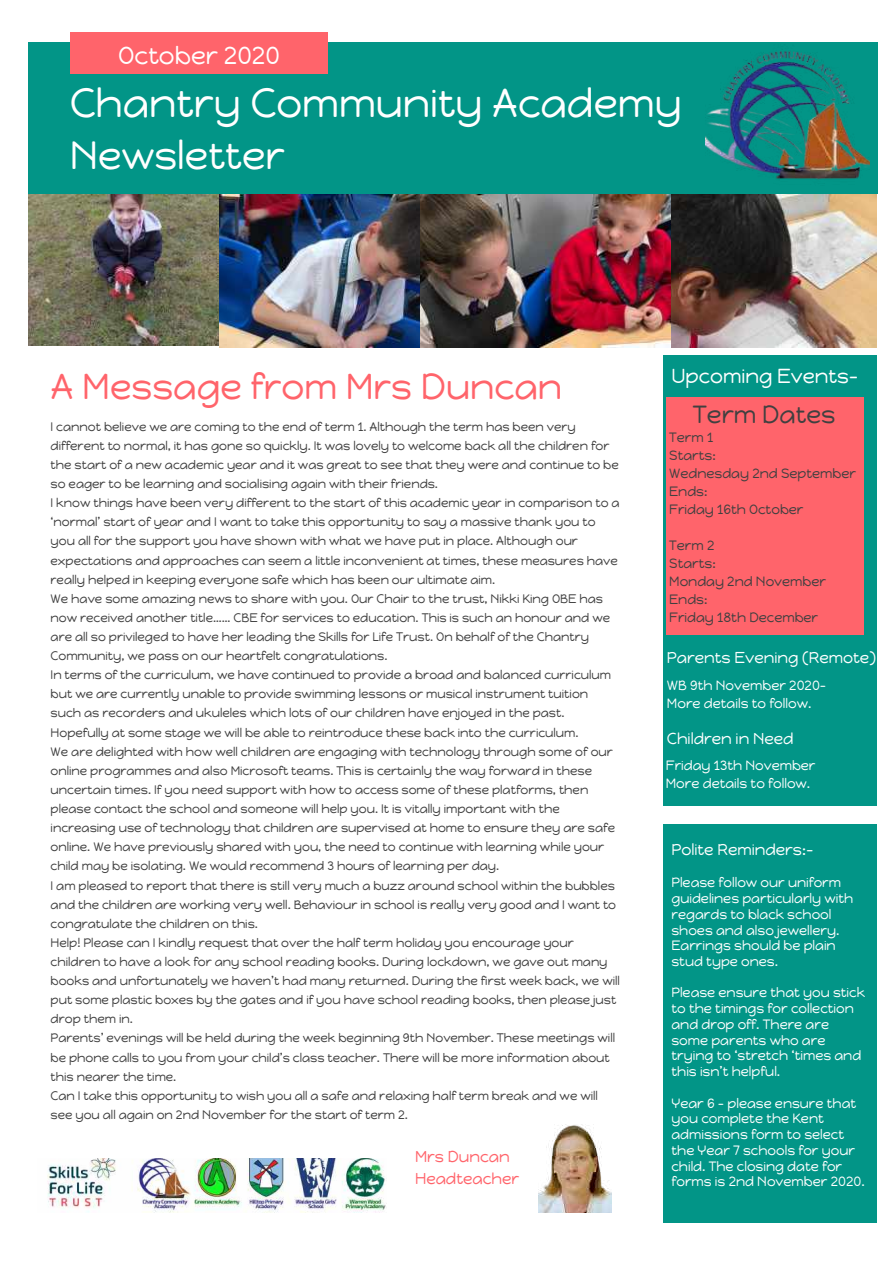
<style>
.page{position:relative;width:893px;height:1262px;background:#fff}
.page>*{position:absolute;margin:0;border:0;box-sizing:border-box;transform-origin:0 0}
.t1{font:40.5px "Happy Monkey";color:#fff}
.t2{font:39.3px "Happy Monkey";color:#fff}
.t3{font:36px "Happy Monkey";color:#ff646b}
.t4{font:24.75px "Happy Monkey";color:#fff}
.t5{font:24.75px "Happy Monkey";color:#404040}
.t6{font:20.25px "Happy Monkey";color:#fff}
.t7{font:15.75px "Happy Monkey";color:#fff}
.t8{font:15.75px/22.5px "Happy Monkey";color:#ff646b}
.t9{font:13.5px/15.8px "Happy Monkey";color:#fff}
.t10{font:13.5px/18px "Happy Monkey";color:#404040}
.t11{font:12.3px/19px "Happy Monkey";color:#404040}
</style>
<div class="page">
<div style="left:28px;top:42px;width:849px;height:151px;background:#029587"></div>
<div style="left:663px;top:355px;width:214px;height:451px;background:#029587"></div>
<div style="left:70px;top:33px;width:257px;height:41px;background:#ff646b"></div>
<div style="left:665px;top:397px;width:198px;height:237px;background:#ff646b"></div>
<img style="left:47px;top:1158px;width:340px;height:54px">
<img style="left:538px;top:1124px;width:73px;height:88px">
<img style="left:28px;top:194px;width:191px;height:151px">
<img style="left:219px;top:194px;width:452px;height:153px">
<img style="left:671px;top:194px;width:205px;height:153px">
<div style="left:663px;top:824px;width:214px;height:398px;background:#029587"></div>
<img style="left:705px;top:51px;width:164px;height:146px">
<h3 class="t4" style="left:118px;top:41px;width:163px">October 2020</h3>
<h1 class="t1" style="left:70px;top:78px;width:613px">Chantry Community Academy</h1>
<h2 class="t2" style="left:70px;top:131px;width:216px">Newsletter</h2>
<h3 class="t3" style="left:51px;top:365px;width:513px">A Message from Mrs Duncan</h3>
<p class="t11" style="left:51px;top:417px;width:570px">I cannot believe we are coming to the end of term 1. Although the term has been very different to normal, it has gone so quickly. It was lovely to welcome back all the children for the start of a new academic year and it was great to see that they were and continue to be so eager to be learning and socialising again with their friends.<br>I know things have been very different to the start of this academic year in comparison to a ‘normal’ start of year and I want to take this opportunity to say a massive thank you to you all for the support you have shown with what we have put in place. Although our expectations and approaches can seem a little inconvenient at times, these measures have really helped in keeping everyone safe which has been our ultimate aim.<br>We have some amazing news to share with you. Our Chair to the trust, Nikki King OBE has now received another title…… CBE for services to education. This is such an honour and we are all so privileged to have her leading the Skills for Life Trust. On behalf of the Chantry Community, we pass on our heartfelt congratulations.<br>In terms of the curriculum, we have continued to provide a broad and balanced curriculum but we are currently unable to provide swimming lessons or musical instrument tuition such as recorders and ukuleles which lots of our children have enjoyed in the past.<br>Hopefully at some stage we will be able to reintroduce these back into the curriculum.<br>We are delighted with how well children are engaging with technology through some of our online programmes and also Microsoft teams. This is certainly the way forward in these uncertain times. If you need support with how to access some of these platforms, then please contact the school and someone will help you. It is vitally important with the increasing use of technology that children are supervised at home to ensure they are safe online. We have previously shared with you, the need to continue with learning while your child may be isolating. We would recommend 3 hours of learning per day.<br>I am pleased to report that there is still very much a buzz around school within the bubbles and the children are working very well. Behaviour in school is really very good and I want to congratulate the children on this.<br>Help! Please can I kindly request that over the half term holiday you encourage your children to have a look for any school reading books. During lockdown, we gave out many books and unfortunately we haven’t had many returned. During the first week back, we will put some plastic boxes by the gates and if you have school reading books, then please just drop them in.<br>Parents’ evenings will be held during the week beginning 9th November. These meetings will be phone calls to you from your child’s class teacher. There will be more information about this nearer the time.<br>Can I take this opportunity to wish you all a safe and relaxing half term break and we will see you all again on 2nd November for the start of term 2.</p>
<p class="t8" style="left:415px;top:1144px;width:106px">Mrs Duncan<br>Headteacher</p>
<h3 class="t6" style="left:671px;top:364px;width:188px">Upcoming Events-</h3>
<h3 class="t5" style="left:692px;top:399px;width:144px">Term Dates</h3>
<p class="t10" style="left:669px;top:428px;width:188px">Term 1<br>Starts:<br>Wednesday 2nd September<br>Ends:<br>Friday 16th October</p>
<p class="t10" style="left:669px;top:536px;width:158px">Term 2<br>Starts:<br>Monday 2nd November<br>Ends:<br>Friday 18th December</p>
<p class="t7" style="left:667px;top:648px;width:210px">Parents Evening (Remote)</p>
<p class="t9" style="left:667px;top:676px;width:161px;line-height:18px">WB 9th November 2020-<br>More details to follow.</p>
<p class="t7" style="left:667px;top:729px;width:128px">Children in Need</p>
<p class="t9" style="left:665px;top:756px;width:151px;line-height:18px">Friday 13th November<br>More details to follow.</p>
<p class="t7" style="left:671px;top:839px;width:143px">Polite Reminders:-</p>
<p class="t9" style="left:671px;top:874px;width:183px">Please follow our uniform guidelines particularly with regards to black school shoes and also jewellery.<br>Earrings should be plain stud type ones.</p>
<p class="t9" style="left:671px;top:984px;width:195px">Please ensure that you stick to the timings for collection and drop off. There are some parents who are trying to ‘stretch ‘times and this isn’t helpful.</p>
<p class="t9" style="left:671px;top:1095px;width:195px">Year 6 – please ensure that you complete the Kent admissions form to select the Year 7 schools for your child. The closing date for forms is 2nd November 2020.</p>
</div>
